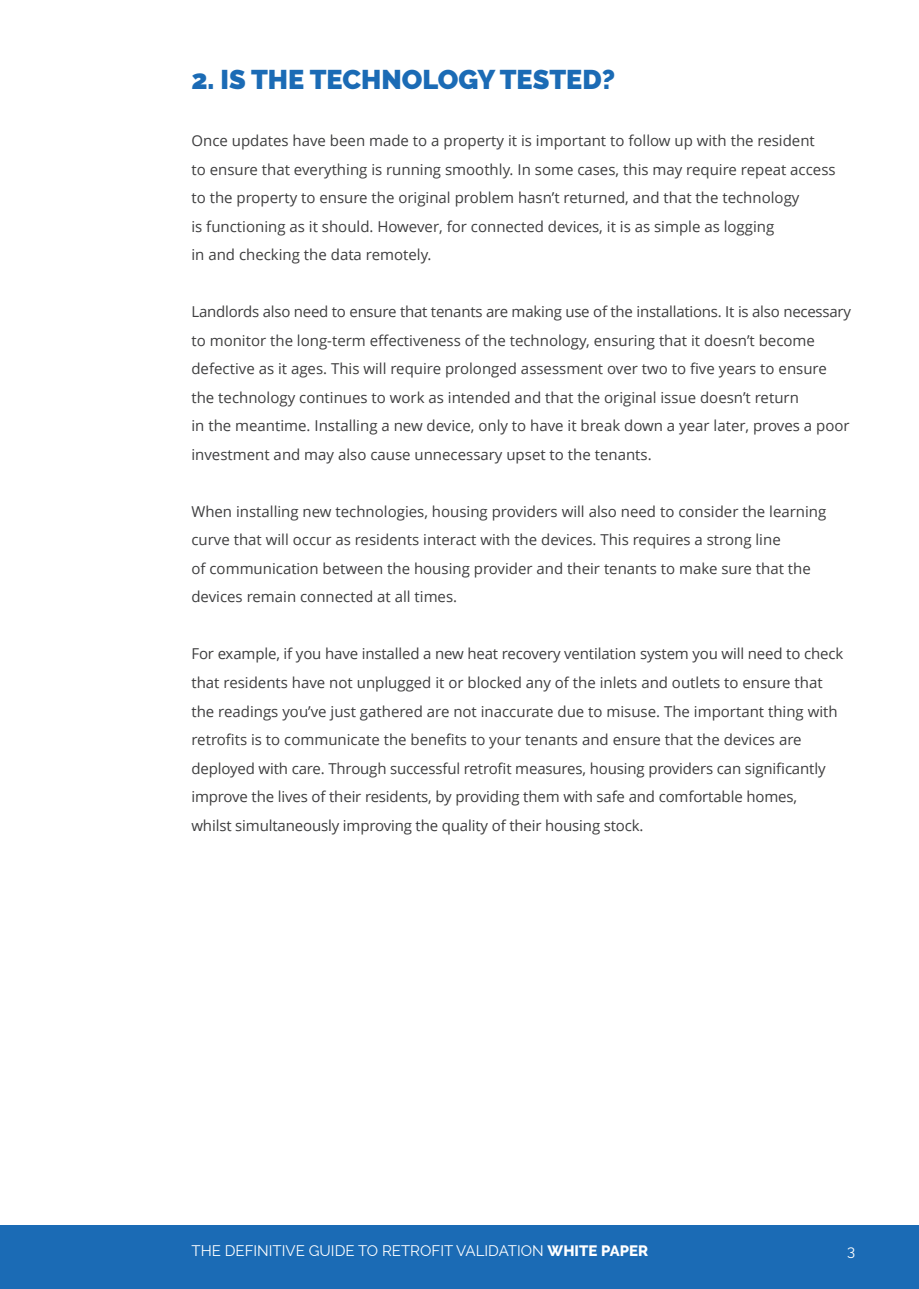
<style>
.page{position:relative;width:919px;height:1289px;background:#fff}
.page>*{position:absolute;margin:0;border:0;box-sizing:border-box;transform-origin:0 0}
.t1{font:900 27px "Raleway";color:#1b6bb5}
.t2{font:15px/28.5px "Open Sans";color:#3e3e3f}
.t3{font:15px "Raleway";color:#fff}
.s1{font-weight:800}
</style>
<div class="page">
<div style="left:0;top:1225px;width:918px;height:63px;background:#1b6bb5"></div>
<p class="t1" style="left:191px;top:64px;width:425px">2. IS THE TECHNOLOGY TESTED?</p>
<p class="t2" style="left:191px;top:126px;width:645px">Once updates have been made to a property it is important to follow up with the resident<br>to ensure that everything is running smoothly. In some cases, this may require repeat access to the property to ensure the original problem hasn’t returned, and that the technology<br>is functioning as it should. However, for connected devices, it is as simple as logging<br>in and checking the data remotely.</p>
<p class="t2" style="left:191px;top:297px;width:661px">Landlords also need to ensure that tenants are making use of the installations. It is also necessary to monitor the long-term effectiveness of the technology, ensuring that it doesn’t become defective as it ages. This will require prolonged assessment over two to five years to ensure the technology continues to work as intended and that the original issue doesn’t return<br>in the meantime. Installing a new device, only to have it break down a year later, proves a poor investment and may also cause unnecessary upset to the tenants.</p>
<p class="t2" style="left:191px;top:497px;width:636px">When installing new technologies, housing providers will also need to consider the learning curve that will occur as residents interact with the devices. This requires a strong line<br>of communication between the housing provider and their tenants to make sure that the devices remain connected at all times.</p>
<p class="t2" style="left:191px;top:639px;width:653px">For example, if you have installed a new heat recovery ventilation system you will need to check that residents have not unplugged it or blocked any of the inlets and outlets to ensure that the readings you’ve just gathered are not inaccurate due to misuse. The important thing with retrofits is to communicate the benefits to your tenants and ensure that the devices are</p>
<p class="t2" style="left:191px;top:753px;width:635px">deployed with care. Through successful retrofit measures, housing providers can significantly improve the lives of their residents, by providing them with safe and comfortable homes, whilst simultaneously improving the quality of their housing stock.</p>
<p class="t3" style="left:191px;top:1241px;width:458px">THE DEFINITIVE GUIDE TO RETROFIT VALIDATION <span class="s1">WHITE PAPER</span></p>
<p class="t3" style="left:847px;top:1241px;width:10px">3</p>
</div>
